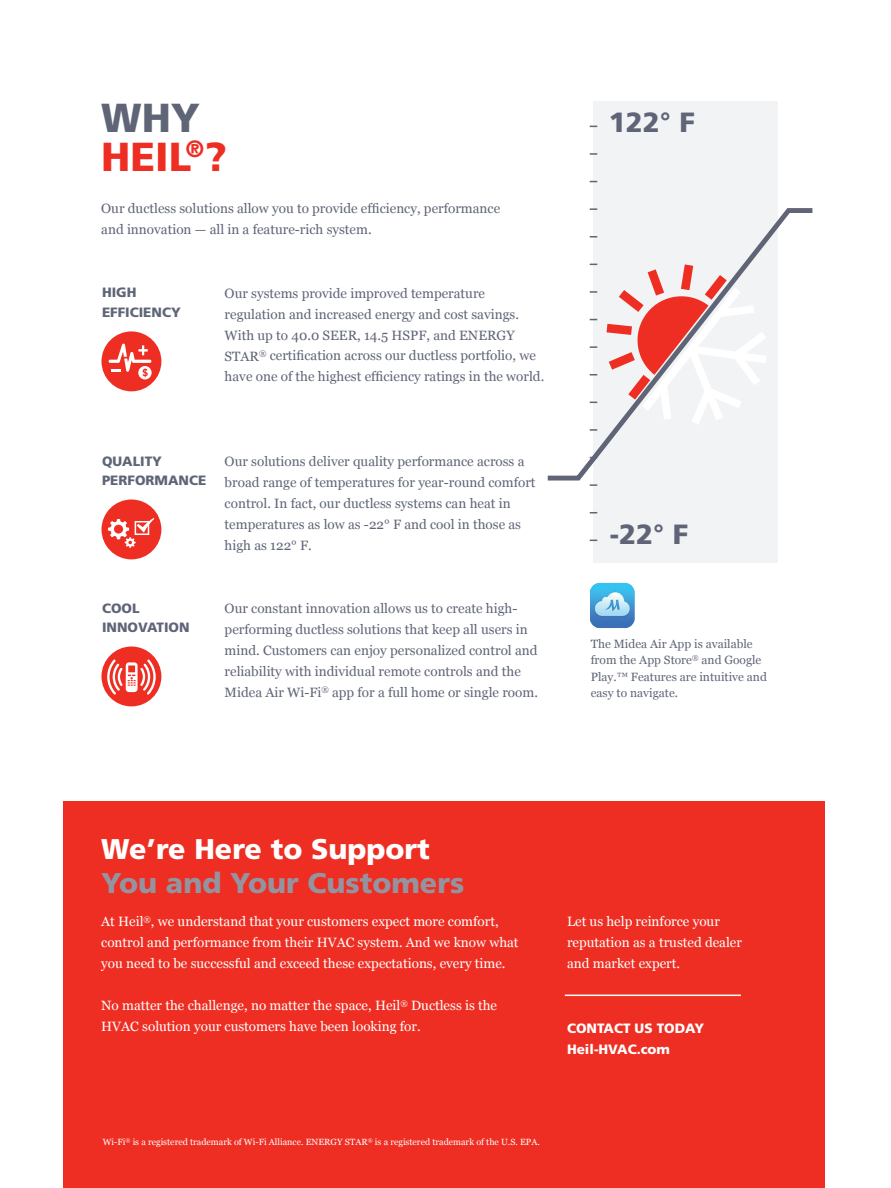
<style>
.page{position:relative;width:891px;height:1188px;background:#fff}
.page>*{position:absolute;margin:0;border:0;box-sizing:border-box;transform-origin:0 0}
.t1{font:900 40.5px/39.2px "Frutiger LT Std";color:#ee2e22}
.t2{font:900 28.5px "Frutiger LT Std";color:#9494a1}
.t3{font:900 28.5px "Frutiger LT Std";color:#fff}
.t4{font:900 27.75px "Frutiger LT Std";color:#5f6577}
.t5{font:13.5px/21px "Georgia";color:#5f6577}
.t6{font:13.5px/21px "Georgia";color:#fff}
.t7{font:900 13.5px/19.5px "Frutiger LT Std";color:#5f6577}
.t8{font:900 13.5px/21px "Frutiger LT Std";color:#fff}
.t9{font:12px/16.5px "Georgia";color:#5f6577}
.t10{font:9px "Georgia";color:#fff}
.s1{color:#5f6577}
</style>
<div class="page">
<div style="left:593px;top:101px;width:185px;height:461px;background:#f2f3f4"></div>
<svg style="left:590px;top:153px;width:7px;height:2px"></svg>
<svg style="left:590px;top:484px;width:7px;height:2px"></svg>
<div style="left:63px;top:801px;width:762px;height:387px;background:#ee2e22"></div>
<div style="left:101px;top:500px;width:60px;height:59px;background:#ee2e22;border-radius:50%"></div>
<svg style="left:108px;top:518px;width:46px;height:30px"></svg>
<div style="left:101px;top:331px;width:60px;height:60px;background:#ee2e22;border-radius:50%"></div>
<svg style="left:109px;top:344px;width:43px;height:35px"></svg>
<div style="left:101px;top:647px;width:60px;height:59px;background:#ee2e22;border-radius:50%"></div>
<svg style="left:107px;top:659px;width:49px;height:36px"></svg>
<svg style="left:547px;top:208px;width:266px;height:273px"></svg>
<svg style="left:607px;top:264px;width:160px;height:161px"></svg>
<img style="left:591px;top:583px;width:44px;height:45px">
<hr style="left:565px;top:995px;width:176px;height:1px;background:#fff">
<h1 class="t1" style="left:101px;top:98px;width:127px"><span class="s1">WHY<br></span>HEIL<sup>®</sup>?</h1>
<p class="t5" style="left:101px;top:198px;width:401px">Our ductless solutions allow you to provide efficiency, performance and innovation — all in a feature-rich system.</p>
<p class="t7" style="left:102px;top:283px;width:80px">HIGH<br>EFFICIENCY</p>
<p class="t5" style="left:225px;top:282px;width:321px">Our systems provide improved temperature regulation and increased energy and cost savings.<br>With up to 40.0 SEER, 14.5 HSPF, and ENERGY STAR<sup>®</sup> certification across our ductless portfolio, we have one of the highest efficiency ratings in the world.</p>
<p class="t7" style="left:102px;top:451px;width:106px">QUALITY<br>PERFORMANCE</p>
<p class="t5" style="left:225px;top:451px;width:312px">Our solutions deliver quality performance across a broad range of temperatures for year-round comfort control. In fact, our ductless systems can heat in temperatures as low as -22° F and cool in those as high as 122° F.</p>
<p class="t7" style="left:102px;top:598px;width:89px">COOL<br>INNOVATION</p>
<p class="t5" style="left:225px;top:598px;width:315px">Our constant innovation allows us to create high&shy;performing ductless solutions that keep all users in mind. Customers can enjoy personalized control and reliability with individual remote controls and the Midea Air Wi-Fi<sup>®</sup> app for a full home or single room.</p>
<h3 class="t4" style="left:609px;top:106px;width:88px">122° F</h3>
<h3 class="t4" style="left:610px;top:518px;width:80px">-22° F</h3>
<p class="t9" style="left:591px;top:636px;width:178px">The Midea Air App is available from the App Store<sup>®</sup> and Google<br>Play.™ Features are intuitive and easy to navigate.</p>
<h2 class="t3" style="left:101px;top:832px;width:330px">We’re Here to Support</h2>
<h2 class="t2" style="left:101px;top:866px;width:365px">You and Your Customers</h2>
<p class="t6" style="left:101px;top:911px;width:419px">At Heil<sup>®</sup>, we understand that your customers expect more comfort, control and performance from their HVAC system. And we know what you need to be successful and exceed these expectations, every time.</p>
<p class="t6" style="left:101px;top:995px;width:397px">No matter the challenge, no matter the space, Heil<sup>®</sup> Ductless is the<br>HVAC solution your customers have been looking for.</p>
<p class="t6" style="left:567px;top:911px;width:177px">Let us help reinforce your reputation as a trusted dealer and market expert.</p>
<p class="t8" style="left:567px;top:1017px;width:139px">CONTACT US TODAY<br>Heil-HVAC.com</p>
<p class="t10" style="left:103px;top:1137px;width:439px">Wi-Fi<sup>®</sup> is a registered trademark of Wi-Fi Alliance. ENERGY STAR<sup>®</sup> is a registered trademark of the U.S. EPA.</p>
</div>
